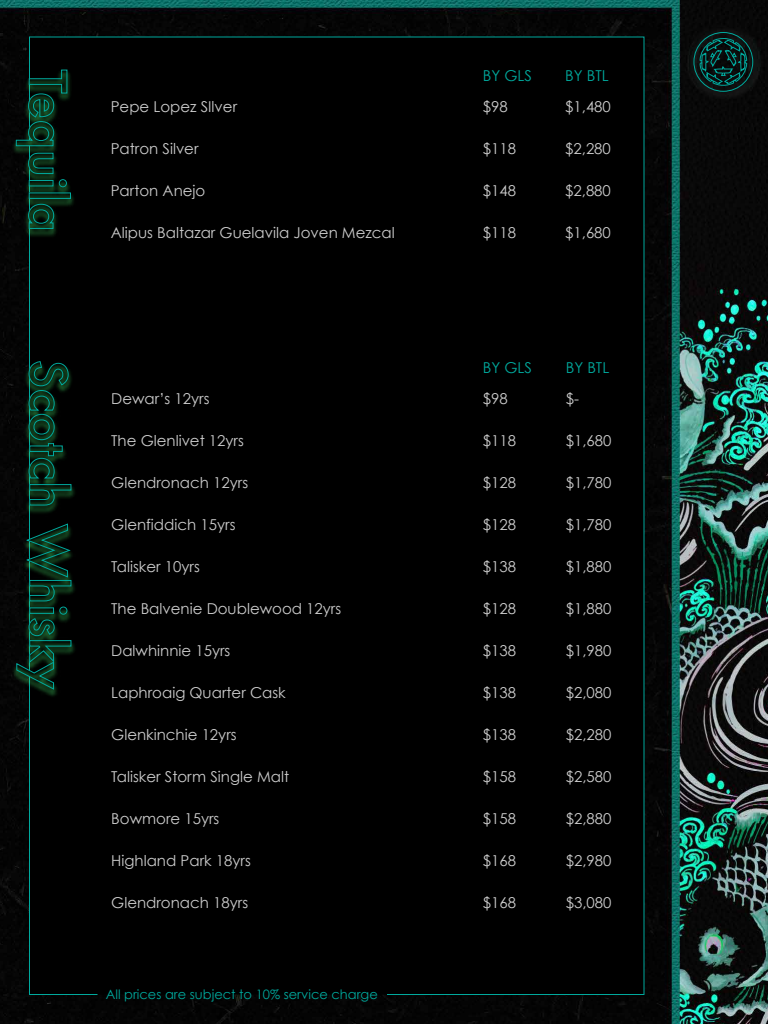
<style>
.page{position:relative;width:768px;height:1024px;background:#fff}
.page>*{position:absolute;margin:0;border:0;box-sizing:border-box;transform-origin:0 0}
.t1{font:15px "Century Gothic";color:#ccc}
.t2{font:15px "Century Gothic";color:#00a99d}
.t3{font:13px "Century Gothic";color:#00a99d}
</style>
<div class="page">
<img style="left:0;top:0;width:768px;height:1024px">
<div style="left:29px;top:36px;width:615px;height:959px;background:#000"></div>
<svg style="left:694px;top:32px;width:60px;height:60px;background:#0a2e2b"></svg>
<img style="left:8px;top:68px;width:72px;height:175px">
<svg style="left:15px;top:69px;width:53px;height:119px;background:#07281b"></svg>
<div style="left:29px;top:192px;width:42px;height:7px;border:1px solid #00a99d"></div>
<svg style="left:28px;top:203px;width:27px;height:26px"></svg>
<div style="left:8px;top:357px;width:72px;height:343px;background:#030303"></div>
<svg style="left:28px;top:361px;width:44px;height:145px;background:#073020"></svg>
<svg style="left:15px;top:523px;width:57px;height:168px;background:#07281b"></svg>
<p class="t1" style="left:111px;top:97px;width:128px">Pepe Lopez SIlver</p>
<p class="t1" style="left:111px;top:139px;width:89px">Patron Silver</p>
<p class="t1" style="left:111px;top:181px;width:96px">Parton Anejo</p>
<p class="t1" style="left:111px;top:223px;width:286px">Alipus Baltazar Guelavila Joven Mezcal</p>
<p class="t1" style="left:111px;top:390px;width:100px">Dewar’s 12yrs</p>
<p class="t1" style="left:111px;top:432px;width:134px">The Glenlivet 12yrs</p>
<p class="t1" style="left:111px;top:474px;width:138px">Glendronach 12yrs</p>
<p class="t1" style="left:111px;top:516px;width:126px">Glenfiddich 15yrs</p>
<p class="t1" style="left:111px;top:558px;width:90px">Talisker 10yrs</p>
<p class="t1" style="left:111px;top:600px;width:232px">The Balvenie Doublewood 12yrs</p>
<p class="t1" style="left:111px;top:642px;width:121px">Dalwhinnie 15yrs</p>
<p class="t1" style="left:111px;top:684px;width:176px">Laphroaig Quarter Cask</p>
<p class="t1" style="left:111px;top:726px;width:127px">Glenkinchie 12yrs</p>
<p class="t1" style="left:111px;top:768px;width:179px">Talisker Storm Single Malt</p>
<p class="t1" style="left:111px;top:810px;width:110px">Bowmore 15yrs</p>
<p class="t1" style="left:111px;top:852px;width:141px">Highland Park 18yrs</p>
<p class="t1" style="left:111px;top:894px;width:138px">Glendronach 18yrs</p>
<p class="t3" style="left:106px;top:986px;width:274px">All prices are subject to 10% service charge</p>
<p class="t2" style="left:483px;top:66px;width:51px">BY GLS</p>
<p class="t2" style="left:565px;top:66px;width:45px">BY BTL</p>
<p class="t1" style="left:483px;top:97px;width:26px">$98</p>
<p class="t1" style="left:483px;top:139px;width:35px">$118</p>
<p class="t1" style="left:483px;top:181px;width:35px">$148</p>
<p class="t1" style="left:483px;top:223px;width:35px">$118</p>
<p class="t1" style="left:565px;top:97px;width:47px">$1,480</p>
<p class="t1" style="left:565px;top:139px;width:47px">$2,280</p>
<p class="t1" style="left:565px;top:181px;width:47px">$2,880</p>
<p class="t1" style="left:565px;top:223px;width:47px">$1,680</p>
<p class="t2" style="left:483px;top:358px;width:51px">BY GLS</p>
<p class="t2" style="left:566px;top:358px;width:45px">BY BTL</p>
<p class="t1" style="left:483px;top:390px;width:26px">$98</p>
<p class="t1" style="left:483px;top:432px;width:35px">$118</p>
<p class="t1" style="left:483px;top:474px;width:35px">$128</p>
<p class="t1" style="left:483px;top:516px;width:35px">$128</p>
<p class="t1" style="left:483px;top:558px;width:35px">$138</p>
<p class="t1" style="left:483px;top:600px;width:35px">$128</p>
<p class="t1" style="left:483px;top:642px;width:35px">$138</p>
<p class="t1" style="left:483px;top:684px;width:35px">$138</p>
<p class="t1" style="left:483px;top:726px;width:35px">$138</p>
<p class="t1" style="left:483px;top:768px;width:35px">$158</p>
<p class="t1" style="left:483px;top:810px;width:35px">$158</p>
<p class="t1" style="left:483px;top:852px;width:35px">$168</p>
<p class="t1" style="left:483px;top:894px;width:35px">$168</p>
<p class="t1" style="left:566px;top:389px;width:15px">$-</p>
<p class="t1" style="left:566px;top:431px;width:47px">$1,680</p>
<p class="t1" style="left:566px;top:473px;width:47px">$1,780</p>
<p class="t1" style="left:566px;top:515px;width:47px">$1,780</p>
<p class="t1" style="left:566px;top:557px;width:47px">$1,880</p>
<p class="t1" style="left:566px;top:599px;width:47px">$1,880</p>
<p class="t1" style="left:566px;top:641px;width:47px">$1,980</p>
<p class="t1" style="left:566px;top:683px;width:47px">$2,080</p>
<p class="t1" style="left:566px;top:725px;width:47px">$2,280</p>
<p class="t1" style="left:566px;top:767px;width:47px">$2,580</p>
<p class="t1" style="left:566px;top:809px;width:47px">$2,880</p>
<p class="t1" style="left:566px;top:851px;width:47px">$2,980</p>
<p class="t1" style="left:566px;top:893px;width:47px">$3,080</p>
</div>
